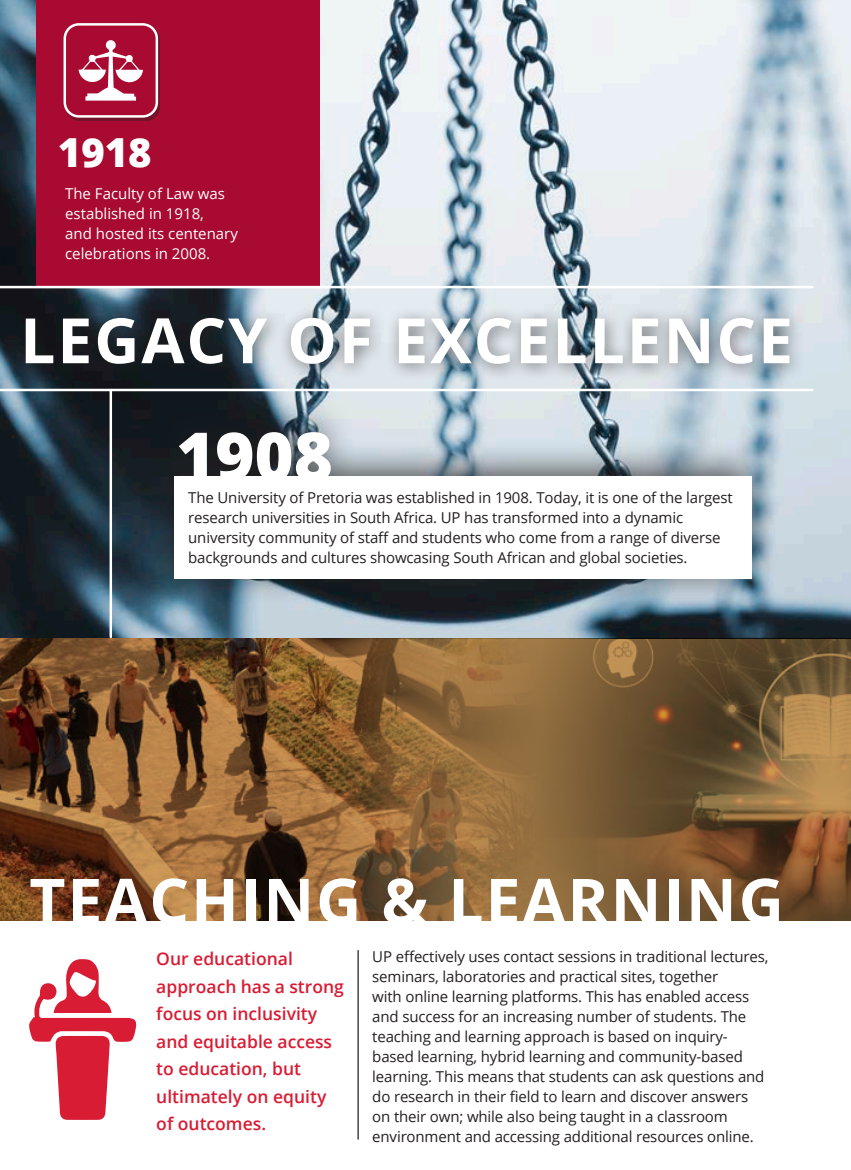
<style>
.page{position:relative;width:851px;height:1170px;background:#fff}
.page>*{position:absolute;margin:0;border:0;box-sizing:border-box;transform-origin:0 0}
.Stats_Source{font:700 62.5px "Open Sans";letter-spacing:.03em;color:#fff}
.Stats_Head_Ochre{font:800 40px "Open Sans";color:#fff}
.Stats_Source-2{font:600 17.5px/27.5px "Open Sans";color:#d81c33}
.Stats_Source-3{font:15px/20px "Open Sans";letter-spacing:-.01em;color:#231f20}
.Stats_Source-4{font:15px/20px "Open Sans";color:#fff}
</style>
<div class="page">
<img style="left:0;top:0;width:850px;height:638px">
<div style="left:36px;top:0;width:283px;height:287px;background:#a90a31"></div>
<svg style="left:0;top:638px;width:850px;height:282px;background:#7e5931"></svg>
<div style="left:13px;top:306px;width:793px;height:76px;background:#231f20;opacity:.55"></div>
<hr style="left:357px;top:950px;width:1px;height:189px;background:#231f20">
<svg style="left:29px;top:959px;width:108px;height:160px"></svg>
<hr style="left:0;top:389px;width:812px;height:2px;background:#fff">
<hr style="left:109px;top:390px;width:3px;height:247px;background:#fff">
<div style="left:139px;top:396px;width:639px;height:208px;background:#231f20;opacity:.75"></div>
<div style="left:174px;top:476px;width:577px;height:102px;background:#fff"></div>
<svg style="left:179px;top:432px;width:152px;height:44px"></svg>
<hr style="left:0;top:286px;width:812px;height:2px;background:#fff">
<div style="left:65px;top:26px;width:95px;height:95px;background:#231f20;opacity:.39"></div>
<div style="left:65px;top:24px;width:92px;height:92px;background:#a90a31;border-radius:14px"></div>
<div style="left:63px;top:23px;width:95px;height:95px;border:2px solid #fff;border-radius:14px"></div>
<svg style="left:79px;top:40px;width:64px;height:61px"></svg>
<p class="Stats_Head_Ochre" style="left:58px;top:122px;width:95px">1918</p>
<p class="Stats_Source-4" style="left:65px;top:183px;width:174px">The Faculty of Law was established in 1918,<br>and hosted its centenary celebrations in 2008.</p>
<p class="Stats_Source" style="left:20px;top:296px;width:774px">LEGACY OF EXCELLENCE</p>
<p class="Stats_Source-3" style="left:188px;top:487px;width:546px">The University of Pretoria was established in 1908. Today, it is one of the largest research universities in South Africa. UP has transformed into a dynamic university community of staff and students who come from a range of diverse backgrounds and cultures showcasing South African and global societies.</p>
<p class="Stats_Source" style="left:29px;top:856px;width:756px">TEACHING &amp; LEARNING</p>
<p class="Stats_Source-3" style="left:372px;top:945px;width:397px">UP effectively uses contact sessions in traditional lectures, seminars, laboratories and practical sites, together<br>with online learning platforms. This has enabled access and success for an increasing number of students. The teaching and learning approach is based on inquiry&shy;based learning, hybrid learning and community-based learning. This means that students can ask questions and do research in their field to learn and discover answers on their own; while also being taught in a classroom environment and accessing additional resources online.</p>
<p class="Stats_Source-2" style="left:156px;top:944px;width:189px">Our educational approach has a strong focus on inclusivity and equitable access to education, but ultimately on equity of outcomes.</p>
</div>
